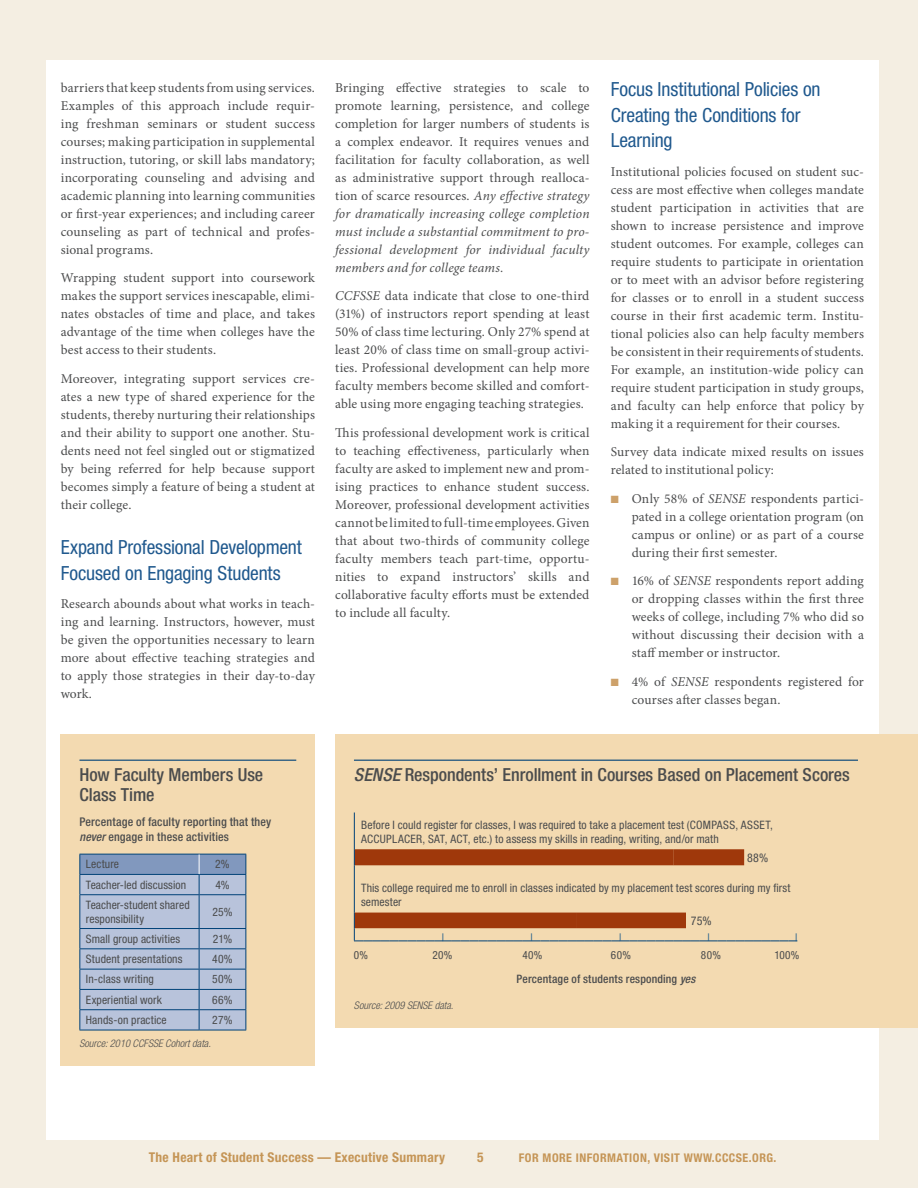
<style>
.page{position:relative;width:918px;height:1188px;background:#f4eee2}
.page>*{position:absolute;margin:0;border:0;box-sizing:border-box;transform-origin:0 0}
.subhead{font:condensed 19.5px/25.5px "Helvetica Neue LT Std";letter-spacing:-.005em;color:#20598e}
.chart_-_small_titles{font:500 condensed 18px/19.5px "Helvetica Neue LT Std";letter-spacing:-.005em;color:#4b4c4d}
.body_text{font:13.5px/18px "Minion Pro";letter-spacing:.01em;color:#4b4c4d;text-align:justify}
.bulleted_list{font:13.5px/18px "Minion Pro";letter-spacing:.01em;color:#4b4c4d;text-align:justify}
.t1{font:700 condensed 13.5px "Helvetica Neue LT Std";letter-spacing:.02em;color:#c59556}
.Chart_intro_text{font:500 condensed 12px/15px "Helvetica Neue LT Std";letter-spacing:.015em;color:#4b4c4d}
.t2{font:700 condensed 12px "Helvetica Neue LT Std";letter-spacing:.04em;color:#c59556}
.Chart_label{font:condensed 12px "Helvetica Neue LT Std";color:#4b4c4d}
.chart_text_-labels{font:condensed 11.7px/13.5px "Helvetica Neue LT Std";letter-spacing:.01em;color:#4b4c4d}
.chart_text_-labels-2{font:500 condensed 11.7px "Helvetica Neue LT Std";letter-spacing:.015em;color:#4b4c4d}
.Chart_label-2{font:condensed 11.25px "Helvetica Neue LT Std";letter-spacing:.03em;color:#4b4c4d}
.chart_text_-labels-3{font:italic 300 condensed 10.5px "Helvetica Neue LT Std";color:#4b4c4d}
.Chart_source{font:italic 300 condensed 10.5px "Helvetica Neue LT Std";color:#4b4c4d}
.Chart_label-3{font:condensed 10.5px "Helvetica Neue LT Std";color:#0b5289}
.s1{font-style:italic}
.s2{color:#cda16a}
</style>
<div class="page">
<div style="left:46px;top:60px;width:833px;height:1080px;background:#fff"></div>
<div style="left:61px;top:734px;width:254px;height:332px;background:#f3dab1"></div>
<hr style="left:79px;top:760px;width:217px;height:1px;background:#004279">
<hr style="left:79px;top:1030px;width:120px;height:1px;background:#004279">
<hr style="left:199px;top:1030px;width:47px;height:1px;background:#004279">
<svg style="left:79px;top:854px;width:167px;height:176px;background:#a7b6d1"></svg>
<div style="left:335px;top:734px;width:583px;height:293px;background:#f3dab1"></div>
<hr style="left:354px;top:760px;width:504px;height:1px;background:#004279">
<hr style="left:354px;top:813px;width:1px;height:36px;background:#004279">
<svg style="left:354px;top:849px;width:443px;height:93px"></svg>
<hr style="left:687px;top:912px;width:4px;height:16px;background:#f3dab1">
<p class="body_text" style="left:61px;top:78px;width:256px">barriers that keep students from using services.<br>Examples of this approach include requir&shy;ing freshman seminars or student success courses; making participation in supplemental instruction, tutoring, or skill labs mandatory; incorporating counseling and advising and academic planning into learning communities or first-year experiences; and including career counseling as part of technical and profes&shy;sional programs.</p>
<p class="body_text" style="left:61px;top:269px;width:256px">Wrapping student support into coursework makes the support services inescapable, elimi&shy;nates obstacles of time and place, and takes advantage of the time when colleges have the best access to their students.</p>
<p class="body_text" style="left:61px;top:369px;width:256px">Moreover, integrating support services cre&shy;ates a new type of shared experience for the students, thereby nurturing their relationships and their ability to support one another. Stu&shy;dents need not feel singled out or stigmatized by being referred for help because support becomes simply a feature of being a student at their college.</p>
<p class="subhead" style="left:61px;top:535px;width:243px">Expand Professional Development<br>Focused on Engaging Students</p>
<p class="body_text" style="left:61px;top:595px;width:256px">Research abounds about what works in teach&shy;ing and learning. Instructors, however, must be given the opportunities necessary to learn more about effective teaching strategies and to apply those strategies in their day-to-day work.</p>
<p class="body_text" style="left:335px;top:78px;width:256px">Bringing effective strategies to scale to promote learning, persistence, and college completion for larger numbers of students is a complex endeavor. It requires venues and facilitation for faculty collaboration, as well as administrative support through realloca&shy;tion of scarce resources. <span class="s1">Any effective strategy for dramatically increasing college completion must include a substantial commitment to pro&shy;fessional development for individual faculty members and for college teams.</span></p>
<p class="body_text" style="left:335px;top:287px;width:256px"><span class="s1">CCFSSE</span> data indicate that close to one-third (31%) of instructors report spending at least 50% of class time lecturing. Only 27% spend at least 20% of class time on small-group activi&shy;ties. Professional development can help more faculty members become skilled and comfort&shy;able using more engaging teaching strategies.</p>
<p class="body_text" style="left:335px;top:423px;width:256px">This professional development work is critical to teaching effectiveness, particularly when faculty are asked to implement new and prom&shy;ising practices to enhance student success.<br>Moreover, professional development activities cannot be limited to full-time employees. Given that about two-thirds of community college faculty members teach part-time, opportu&shy;nities to expand instructors’ skills and collaborative faculty efforts must be extended to include all faculty.</p>
<p class="subhead" style="left:611px;top:77px;width:211px">Focus Institutional Policies on<br>Creating the Conditions for<br>Learning</p>
<p class="body_text" style="left:611px;top:163px;width:255px">Institutional policies focused on student suc&shy;cess are most effective when colleges mandate student participation in activities that are shown to increase persistence and improve student outcomes. For example, colleges can require students to participate in orientation or to meet with an advisor before registering for classes or to enroll in a student success course in their first academic term. Institu&shy;tional policies also can help faculty members be consistent in their requirements of students.<br>For example, an institution-wide policy can require student participation in study groups, and faculty can help enforce that policy by making it a requirement for their courses.</p>
<p class="body_text" style="left:611px;top:443px;width:255px">Survey data indicate mixed results on issues related to institutional policy:</p>
<p class="bulleted_list" style="left:632px;top:490px;width:234px;text-indent:-21px"><span class="s2">■</span> Only 58% of <span class="s1">SENSE</span> respondents partici&shy;pated in a college orientation program (on campus or online) or as part of a course during their first semester.</p>
<p class="bulleted_list" style="left:632px;top:572px;width:234px;text-indent:-21px"><span class="s2">■</span> 16% of <span class="s1">SENSE</span> respondents report adding or dropping classes within the first three weeks of college, including 7% who did so without discussing their decision with a staff member or instructor.</p>
<p class="bulleted_list" style="left:632px;top:673px;width:234px;text-indent:-21px"><span class="s2">■</span> 4% of <span class="s1">SENSE</span> respondents registered for courses after classes began.</p>
<p class="chart_-_small_titles" style="left:79px;top:765px;width:185px">How Faculty Members Use<br>Class Time</p>
<p class="Chart_intro_text" style="left:79px;top:814px;width:193px">Percentage of faculty reporting that they <span class="s1">never</span> engage in these activities</p>
<p class="chart_text_-labels" style="left:86px;top:857px;width:35px">Lecture</p>
<p class="chart_text_-labels" style="left:215px;top:857px;width:16px">2%</p>
<p class="chart_text_-labels" style="left:86px;top:878px;width:102px">Teacher-led discussion</p>
<p class="chart_text_-labels" style="left:215px;top:878px;width:16px">4%</p>
<p class="chart_text_-labels" style="left:86px;top:898px;width:105px">Teacher-student shared responsibility</p>
<p class="chart_text_-labels" style="left:212px;top:905px;width:22px">25%</p>
<p class="chart_text_-labels" style="left:86px;top:932px;width:96px">Small group activities</p>
<p class="chart_text_-labels" style="left:213px;top:932px;width:21px">21%</p>
<p class="chart_text_-labels" style="left:86px;top:952px;width:98px">Student presentations</p>
<p class="chart_text_-labels" style="left:212px;top:952px;width:22px">40%</p>
<p class="chart_text_-labels" style="left:86px;top:972px;width:70px">In-class writing</p>
<p class="chart_text_-labels" style="left:212px;top:972px;width:22px">50%</p>
<p class="chart_text_-labels" style="left:86px;top:993px;width:78px">Experiential work</p>
<p class="chart_text_-labels" style="left:212px;top:993px;width:22px">66%</p>
<p class="chart_text_-labels" style="left:86px;top:1013px;width:82px">Hands-on practice</p>
<p class="chart_text_-labels" style="left:212px;top:1013px;width:22px">27%</p>
<p class="chart_text_-labels-3" style="left:79px;top:1037px;width:133px">Source: 2010 CCFSSE Cohort data.</p>
<p class="chart_-_small_titles" style="left:354px;top:765px;width:497px"><span class="s1">SENSE</span> Respondents’ Enrollment in Courses Based on Placement Scores</p>
<p class="chart_text_-labels" style="left:361px;top:818px;width:413px">Before I could register for classes, I was required to take a placement test (COMPASS, ASSET,<br>ACCUPLACER, SAT, ACT, etc.) to assess my skills in reading, writing, and/or math</p>
<p class="Chart_label" style="left:747px;top:851px;width:23px">88%</p>
<p class="chart_text_-labels" style="left:361px;top:881px;width:431px">This college required me to enroll in classes indicated by my placement test scores during my first semester</p>
<p class="Chart_label" style="left:691px;top:914px;width:22px">75%</p>
<p class="Chart_label-3" style="left:442px;top:931px;width:4px">|</p>
<p class="Chart_label-3" style="left:531px;top:931px;width:4px">|</p>
<p class="Chart_label-3" style="left:619px;top:931px;width:4px">|</p>
<p class="Chart_label-3" style="left:708px;top:931px;width:4px">|</p>
<p class="Chart_label-3" style="left:795px;top:931px;width:4px">|</p>
<p class="Chart_label-2" style="left:354px;top:949px;width:16px">0%</p>
<p class="Chart_label-2" style="left:433px;top:949px;width:21px">20%</p>
<p class="Chart_label-2" style="left:522px;top:949px;width:21px">40%</p>
<p class="Chart_label-2" style="left:611px;top:949px;width:21px">60%</p>
<p class="Chart_label-2" style="left:701px;top:949px;width:21px">80%</p>
<p class="Chart_label-2" style="left:774px;top:949px;width:27px">100%</p>
<p class="chart_text_-labels-2" style="left:517px;top:972px;width:180px">Percentage of students responding <span class="s1">yes</span></p>
<p class="Chart_source" style="left:354px;top:999px;width:101px">Source: 2009 SENSE data.</p>
<p class="t1" style="left:149px;top:1149px;width:298px">The Heart of Student Success — Executive Summary</p>
<p class="t1" style="left:477px;top:1149px;width:8px">5</p>
<p class="t2" style="left:519px;top:1151px;width:259px">FOR MORE INFORMATION, VISIT WWW.CCCSE.ORG.</p>
</div>
